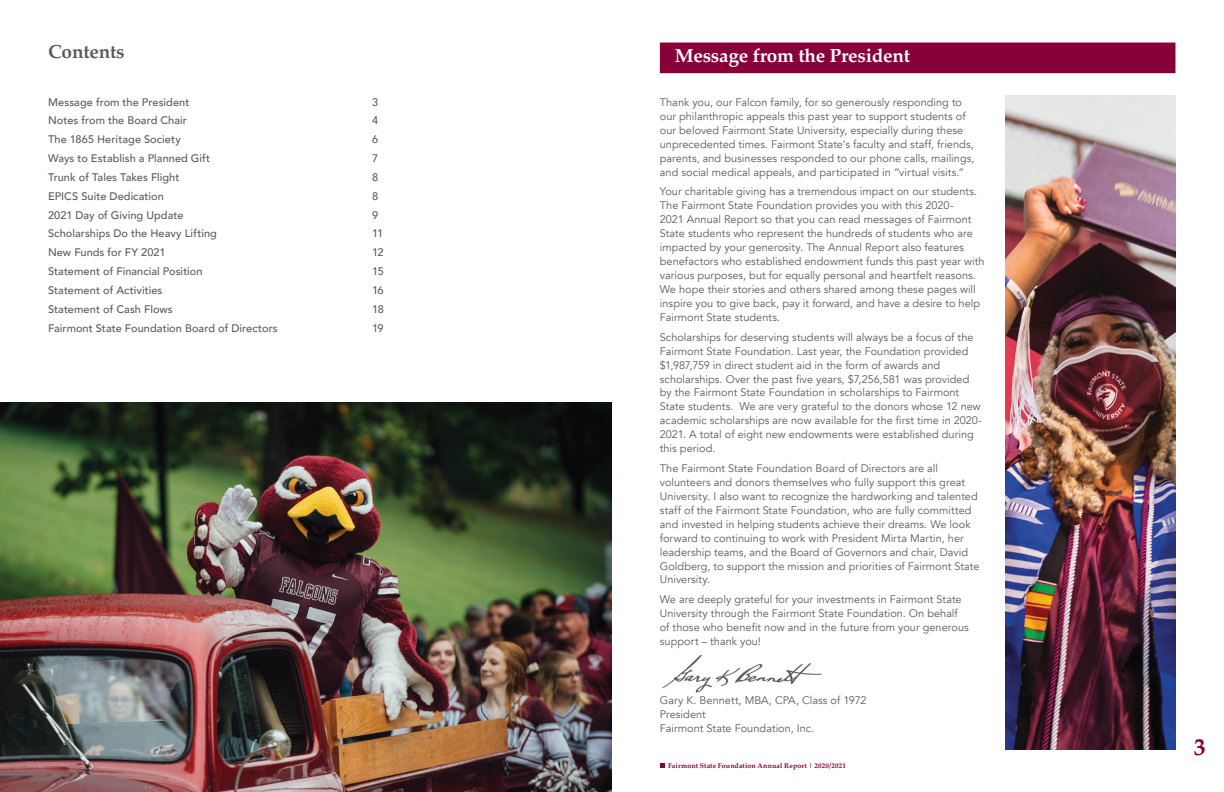
<style>
.page{position:relative;width:1224px;height:792px;background:#fff}
.page>*{position:absolute;margin:0;border:0;box-sizing:border-box;transform-origin:0 0}
.t1{font:700 23.9px "Palatino";color:#880038}
.t2{font:700 18.9px "Palatino";letter-spacing:-.01em;color:#fff}
.t3{font:700 18.9px "Palatino";letter-spacing:-.01em;color:#5c5b5a}
.t4{font:11px/14px "Avenir";color:#5c5b5a}
.t5{font:500 11px "Avenir";letter-spacing:.005em;color:#5c5b5a}
.t6{font:700 7px "Palatino";letter-spacing:.02em;color:#880038}
</style>
<div class="page">
<svg style="left:660px;top:763px;width:5px;height:4px"></svg>
<img style="left:1005px;top:95px;width:171px;height:654px">
<img style="left:662px;top:654px;width:160px;height:39px">
<div style="left:660px;top:43px;width:515px;height:30px;background:#880038"></div>
<img style="left:0;top:403px;width:612px;height:389px">
<h2 class="t3" style="left:48px;top:36px;width:78px">Contents</h2>
<p class="t5" style="left:48px;top:92px;width:143px">Message from the President</p>
<p class="t5" style="left:372px;top:92px;width:8px">3</p>
<p class="t5" style="left:48px;top:111px;width:140px">Notes from the Board Chair</p>
<p class="t5" style="left:372px;top:111px;width:8px">4</p>
<p class="t5" style="left:48px;top:130px;width:134px">The 1865 Heritage Society</p>
<p class="t5" style="left:372px;top:130px;width:8px">6</p>
<p class="t5" style="left:48px;top:149px;width:164px">Ways to Establish a Planned Gift</p>
<p class="t5" style="left:372px;top:149px;width:8px">7</p>
<p class="t5" style="left:48px;top:168px;width:133px">Trunk of Tales Takes Flight</p>
<p class="t5" style="left:372px;top:168px;width:8px">8</p>
<p class="t5" style="left:48px;top:186px;width:117px">EPICS Suite Dedication</p>
<p class="t5" style="left:372px;top:186px;width:8px">8</p>
<p class="t5" style="left:48px;top:205px;width:137px">2021 Day of Giving Update</p>
<p class="t5" style="left:372px;top:205px;width:8px">9</p>
<p class="t5" style="left:48px;top:224px;width:170px">Scholarships Do the Heavy Lifting</p>
<p class="t5" style="left:372px;top:224px;width:13px">11</p>
<p class="t5" style="left:48px;top:243px;width:119px">New Funds for FY 2021</p>
<p class="t5" style="left:372px;top:243px;width:13px">12</p>
<p class="t5" style="left:48px;top:262px;width:156px">Statement of Financial Position</p>
<p class="t5" style="left:372px;top:262px;width:13px">15</p>
<p class="t5" style="left:48px;top:281px;width:116px">Statement of Activities</p>
<p class="t5" style="left:372px;top:281px;width:13px">16</p>
<p class="t5" style="left:48px;top:299px;width:126px">Statement of Cash Flows</p>
<p class="t5" style="left:372px;top:299px;width:13px">18</p>
<p class="t5" style="left:48px;top:318px;width:231px">Fairmont State Foundation Board of Directors</p>
<p class="t5" style="left:372px;top:318px;width:13px">19</p>
<h2 class="t2" style="left:675px;top:40px;width:237px">Message from the President</h2>
<p class="t4" style="left:660px;top:96px;width:316px">Thank you, our Falcon family, for so generously responding to our philanthropic appeals this past year to support students of our beloved Fairmont State University, especially during these unprecedented times. Fairmont State’s faculty and staff, friends, parents, and businesses responded to our phone calls, mailings, and social medical appeals, and participated in “virtual visits.”</p>
<p class="t4" style="left:660px;top:185px;width:326px">Your charitable giving has a tremendous impact on our students.<br>The Fairmont State Foundation provides you with this 2020-<br>2021 Annual Report so that you can read messages of Fairmont State students who represent the hundreds of students who are impacted by your generosity. The Annual Report also features benefactors who established endowment funds this past year with various purposes, but for equally personal and heartfelt reasons.<br>We hope their stories and others shared among these pages will inspire you to give back, pay it forward, and have a desire to help Fairmont State students.</p>
<p class="t4" style="left:660px;top:330px;width:324px">Scholarships for deserving students will always be a focus of the Fairmont State Foundation. Last year, the Foundation provided $1,987,759 in direct student aid in the form of awards and scholarships. Over the past five years, $7,256,581 was provided by the Fairmont State Foundation in scholarships to Fairmont State students. We are very grateful to the donors whose 12 new academic scholarships are now available for the first time in 2020- 2021. A total of eight new endowments were established during this period.</p>
<p class="t4" style="left:660px;top:461px;width:321px">The Fairmont State Foundation Board of Directors are all volunteers and donors themselves who fully support this great University. I also want to recognize the hardworking and talented staff of the Fairmont State Foundation, who are fully committed and invested in helping students achieve their dreams. We look forward to continuing to work with President Mirta Martin, her leadership teams, and the Board of Governors and chair, David Goldberg, to support the mission and priorities of Fairmont State University.</p>
<p class="t4" style="left:660px;top:593px;width:311px">We are deeply grateful for your investments in Fairmont State University through the Fairmont State Foundation. On behalf of those who benefit now and in the future from your generous support – thank you!</p>
<p class="t4" style="left:660px;top:693px;width:208px">Gary K. Bennett, MBA, CPA, Class of 1972<br>President<br>Fairmont State Foundation, Inc.</p>
<p class="t6" style="left:668px;top:760px;width:180px">Fairmont State Foundation Annual Report | 2020/2021</p>
<h1 class="t1" style="left:1194px;top:726px;width:13px">3</h1>
</div>
